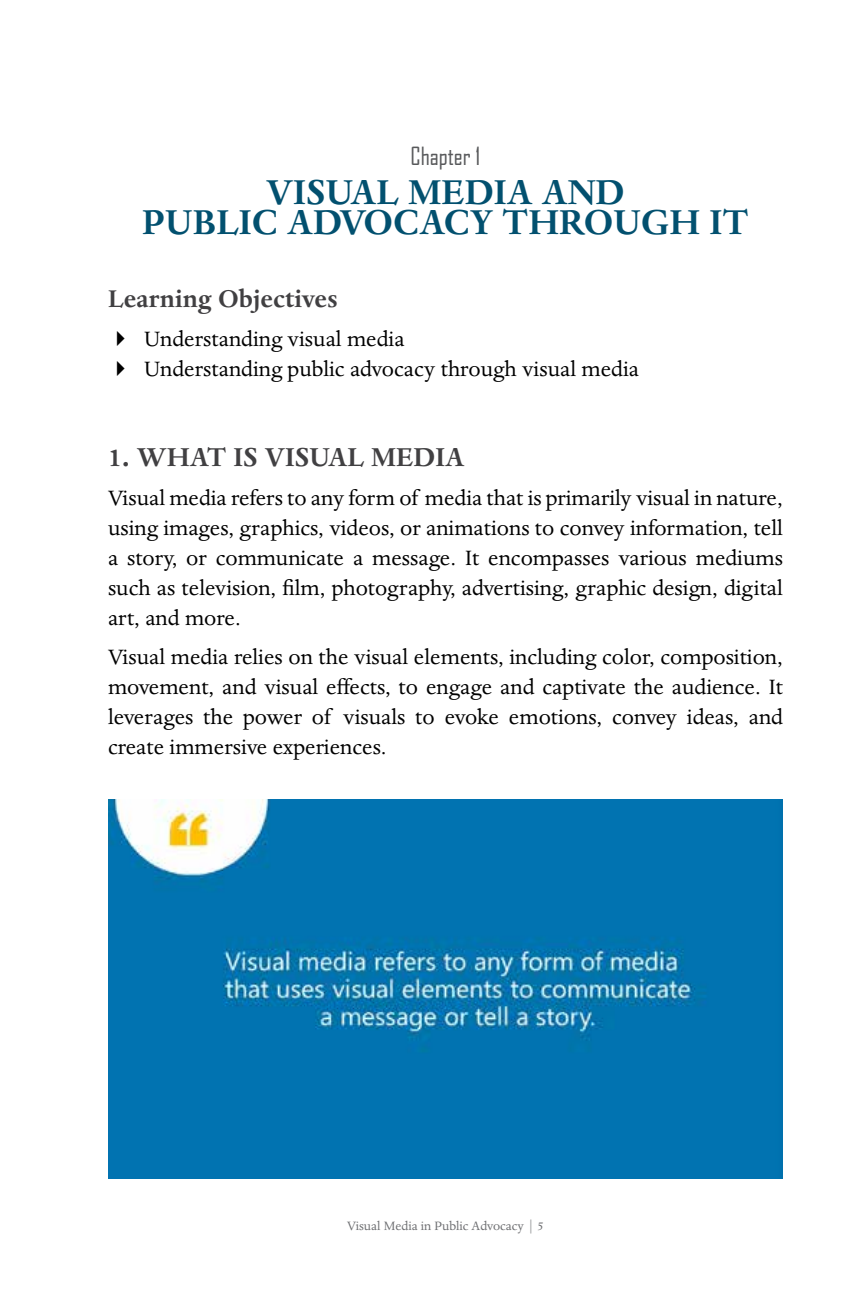
<style>
.page{position:relative;width:864px;height:1296px;background:#fff}
.page>*{position:absolute;margin:0;border:0;box-sizing:border-box;transform-origin:0 0}
.t1{font:700 40px/30px "Dante MT Std";color:#02506f;text-align:center}
.t2{font:700 30px "Dante MT Std";color:#414042}
.t3{font:700 28px "Dante MT Std";color:#414042}
.t4{font:24px/30px "Dante MT Std";color:#000;text-align:justify}
.t5{font:24px "Agency FB";color:#58595b}
.t6{font:14px "Dante MT Std";color:#6d6e71}
</style>
<div class="page">
<img style="left:108px;top:799px;width:675px;height:380px">
<p class="t5" style="left:411px;top:142px;width:71px">Chapter 1</p>
<h1 class="t1" style="left:142px;top:178px;width:608px">VISUAL MEDIA AND<br>PUBLIC ADVOCACY THROUGH IT</h1>
<p class="t3" style="left:108px;top:283px;width:231px">Learning Objectives</p>
<p class="t4" style="left:144px;top:324px;width:497px">Understanding visual media<br>Understanding public advocacy through visual media</p>
<p class="t2" style="left:108px;top:441px;width:358px">1. WHAT IS VISUAL MEDIA</p>
<p class="t4" style="left:108px;top:483px;width:677px">Visual media refers to any form of media that is primarily visual in nature, using images, graphics, videos, or animations to convey information, tell a story, or communicate a message. It encompasses various mediums such as television, film, photography, advertising, graphic design, digital art, and more.</p>
<p class="t4" style="left:108px;top:642px;width:677px">Visual media relies on the visual elements, including color, composition, movement, and visual effects, to engage and captivate the audience. It leverages the power of visuals to evoke emotions, convey ideas, and create immersive experiences.</p>
<p class="t6" style="left:347px;top:1218px;width:198px">Visual Media in Public Advocacy | 5</p>
</div>
